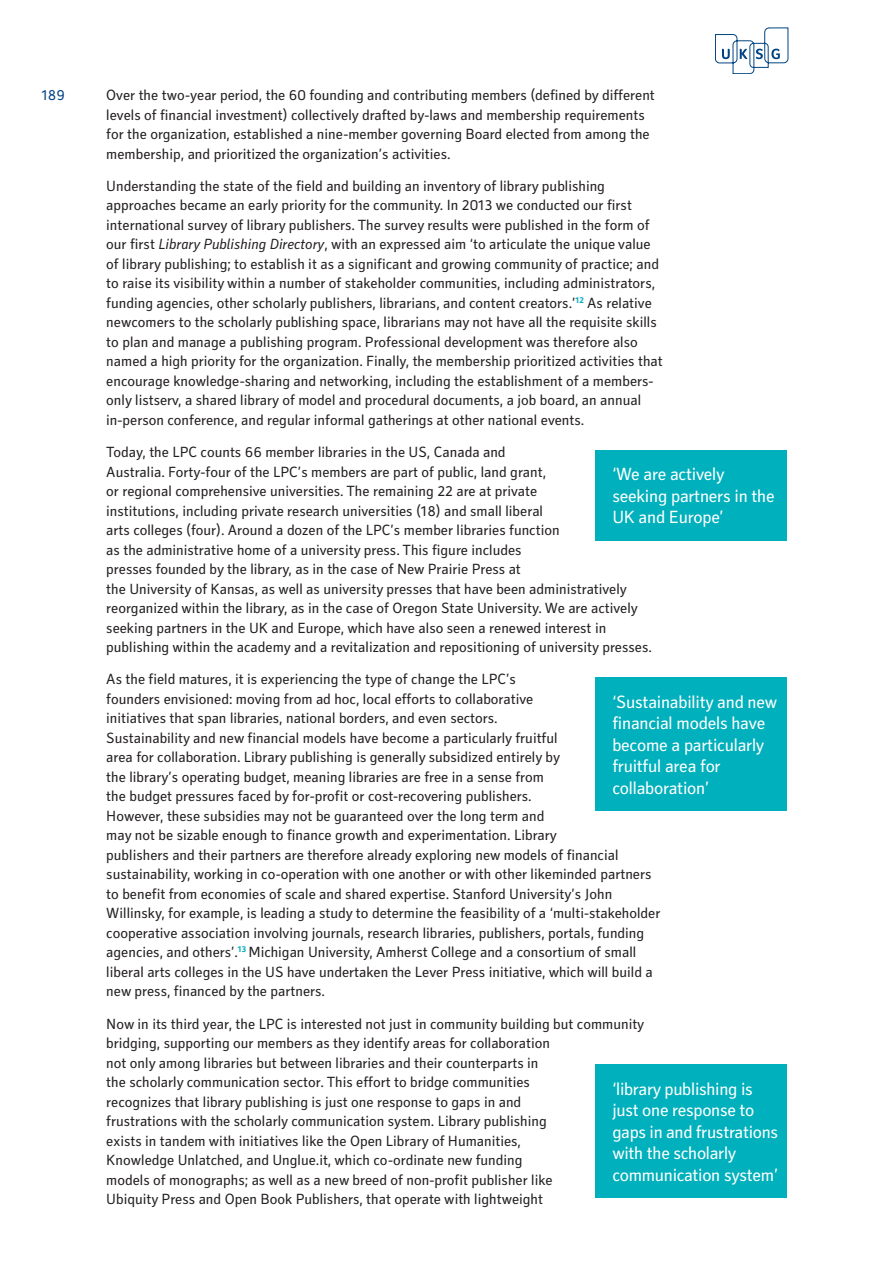
<style>
.page{position:relative;width:893px;height:1263px;background:#fff}
.page>*{position:absolute;margin:0;border:0;box-sizing:border-box;transform-origin:0 0}
.Stand_out_quote{font:18px/21.6px "Secca Std";letter-spacing:-.01em;color:#fff}
.Body{font:15px/19.5px "Secca Std";color:#231f20}
.t1{font:15px "Secca Std";color:#014081}
.s1{font-style:italic}
</style>
<div class="page">
<svg style="left:715px;top:28px;width:73px;height:46px"></svg>
<div style="left:595px;top:450px;width:192px;height:90px;background:#00b0bc"></div>
<div style="left:595px;top:678px;width:192px;height:133px;background:#00b0bc"></div>
<div style="left:595px;top:1065px;width:192px;height:133px;background:#00b0bc"></div>
<p class="t1" style="left:41px;top:87px;width:25px">189</p>
<p class="Body" style="left:106px;top:86px;width:550px">Over the two-year period, the 60 founding and contributing members (defined by different levels of financial investment) collectively drafted by-laws and membership requirements for the organization, established a nine-member governing Board elected from among the membership, and prioritized the organization’s activities.</p>
<p class="Body" style="left:106px;top:177px;width:558px">Understanding the state of the field and building an inventory of library publishing approaches became an early priority for the community. In 2013 we conducted our first international survey of library publishers. The survey results were published in the form of our first <span class="s1">Library Publishing Directory</span>, with an expressed aim ‘to articulate the unique value of library publishing; to establish it as a significant and growing community of practice; and to raise its visibility within a number of stakeholder communities, including administrators, funding agencies, other scholarly publishers, librarians, and content creators.’<sup>12</sup> As relative newcomers to the scholarly publishing space, librarians may not have all the requisite skills to plan and manage a publishing program. Professional development was therefore also named a high priority for the organization. Finally, the membership prioritized activities that encourage knowledge-sharing and networking, including the establishment of a members&shy;only listserv, a shared library of model and procedural documents, a job board, an annual in-person conference, and regular informal gatherings at other national events.</p>
<p class="Body" style="left:106px;top:443px;width:547px">Today, the LPC counts 66 member libraries in the US, Canada and<br>Australia. Forty-four of the LPC’s members are part of public, land grant,<br>or regional comprehensive universities. The remaining 22 are at private<br>institutions, including private research universities (18) and small liberal<br>arts colleges (four). Around a dozen of the LPC’s member libraries function<br>as the administrative home of a university press. This figure includes<br>presses founded by the library, as in the case of New Prairie Press at<br>the University of Kansas, as well as university presses that have been administratively reorganized within the library, as in the case of Oregon State University. We are actively seeking partners in the UK and Europe, which have also seen a renewed interest in publishing within the academy and a revitalization and repositioning of university presses.</p>
<p class="Body" style="left:106px;top:670px;width:556px">As the field matures, it is experiencing the type of change the LPC’s<br>founders envisioned: moving from ad hoc, local efforts to collaborative<br>initiatives that span libraries, national borders, and even sectors.<br>Sustainability and new financial models have become a particularly fruitful<br>area for collaboration. Library publishing is generally subsidized entirely by<br>the library’s operating budget, meaning libraries are free in a sense from<br>the budget pressures faced by for-profit or cost-recovering publishers.<br>However, these subsidies may not be guaranteed over the long term and<br>may not be sizable enough to finance growth and experimentation. Library<br>publishers and their partners are therefore already exploring new models of financial sustainability, working in co-operation with one another or with other likeminded partners to benefit from economies of scale and shared expertise. Stanford University’s John Willinsky, for example, is leading a study to determine the feasibility of a ‘multi-stakeholder cooperative association involving journals, research libraries, publishers, portals, funding agencies, and others’.<sup>13</sup> Michigan University, Amherst College and a consortium of small liberal arts colleges in the US have undertaken the Lever Press initiative, which will build a new press, financed by the partners.</p>
<p class="Body" style="left:106px;top:1014px;width:539px">Now in its third year, the LPC is interested not just in community building but community bridging, supporting our members as they identify areas for collaboration<br>not only among libraries but between libraries and their counterparts in<br>the scholarly communication sector. This effort to bridge communities<br>recognizes that library publishing is just one response to gaps in and<br>frustrations with the scholarly communication system. Library publishing<br>exists in tandem with initiatives like the Open Library of Humanities,<br>Knowledge Unlatched, and Unglue.it, which co-ordinate new funding<br>models of monographs; as well as a new breed of non-profit publisher like<br>Ubiquity Press and Open Book Publishers, that operate with lightweight</p>
<p class="Stand_out_quote" style="left:612px;top:464px;width:164px">‘We are actively seeking partners in the<br>UK and Europe’</p>
<p class="Stand_out_quote" style="left:612px;top:691px;width:166px">‘Sustainability and new financial models have become a particularly fruitful area for collaboration’</p>
<p class="Stand_out_quote" style="left:612px;top:1078px;width:167px">‘library publishing is just one response to gaps in and frustrations with the scholarly communication system’</p>
</div>
